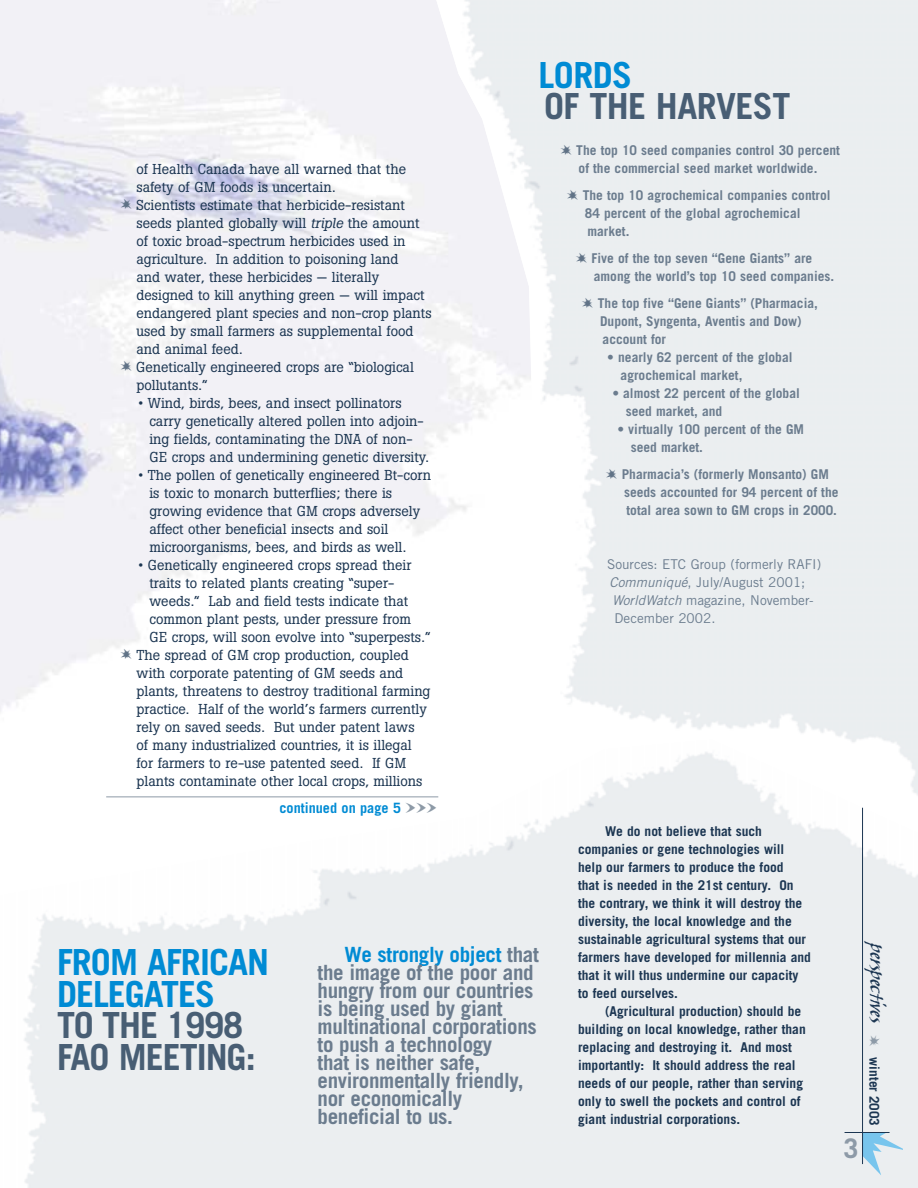
<style>
.page{position:relative;width:918px;height:1188px;background:#fff}
.page>*{position:absolute;margin:0;border:0;box-sizing:border-box;transform-origin:0 0}
.t1{font:700 36px/31.5px "Trade Gothic";letter-spacing:-.03em;color:#485e74}
.t2{font:700 36px/31.5px "Trade Gothic";letter-spacing:-.03em;color:#008bd4}
.t3{font:700 27px "Trade Gothic";color:#8d9aa7}
.t4{font:700 21px/18px "Trade Gothic";letter-spacing:-.015em;color:#6b7c8e}
.t5{font:italic 21px "Skylark ITC";color:#1c3652;scale:1.23 1}
.t6{font:14.25px/18px "Boton";color:#1c3652}
.t7{font:700 14.25px "Trade Gothic";color:#008bd4}
.t8{font:700 13.5px/18px "Trade Gothic";color:#1c3652}
.t9{font:700 13.5px/18px "Trade Gothic";color:#6b7c8e}
.t10{font:13.5px "Trade Gothic";color:#6b7c8e}
.s1{font-style:italic}
.s2{font-family:"Altemus Borders Four";font-weight:400;font-size:10.5px;color:#8d9aa7}
.s3{color:#008bd4}
.s4{font-size:19.2px}
</style>
<div class="page">
<img style="left:0;top:0;width:432px;height:712px">
<svg style="left:863px;top:1132px;width:40px;height:43px;background:#c3dfee"></svg>
<hr style="left:862px;top:808px;width:1px;height:356px;background:#1c3652">
<hr style="left:845px;top:1132px;width:45px;height:1px;background:#1c3652">
<hr style="left:106px;top:796px;width:332px;height:1px;background:#8d9aa7">
<svg style="left:870px;top:1035px;width:10px;height:11px"></svg>
<svg style="left:121px;top:199px;width:11px;height:10px"></svg>
<svg style="left:121px;top:361px;width:11px;height:10px"></svg>
<svg style="left:121px;top:649px;width:11px;height:10px"></svg>
<svg style="left:561px;top:145px;width:11px;height:10px"></svg>
<svg style="left:567px;top:190px;width:11px;height:10px"></svg>
<svg style="left:576px;top:253px;width:11px;height:10px"></svg>
<svg style="left:582px;top:298px;width:11px;height:10px"></svg>
<svg style="left:606px;top:469px;width:11px;height:10px"></svg>
<p class="t6" style="left:136px;top:161px;width:297px">of Health Canada have all warned that the safety of GM foods is uncertain.<br>Scientists estimate that herbicide-resistant seeds planted globally will <span class="s1">triple</span> the amount of toxic broad-spectrum herbicides used in agriculture. In addition to poisoning land<br>and water, these herbicides — literally designed to kill anything green — will impact endangered plant species and non-crop plants used by small farmers as supplemental food and animal feed.<br>Genetically engineered crops are “biological pollutants.”</p>
<p class="t6" style="left:149px;top:395px;width:281px;text-indent:-11px">• Wind, birds, bees, and insect pollinators carry genetically altered pollen into adjoin&shy;ing fields, contaminating the DNA of non-GE crops and undermining genetic diversity.</p>
<p class="t6" style="left:149px;top:467px;width:283px;text-indent:-11px">• The pollen of genetically engineered Bt-corn is toxic to monarch butterflies; there is growing evidence that GM crops adversely affect other beneficial insects and soil microorganisms, bees, and birds as well.</p>
<p class="t6" style="left:139px;top:557px;width:274px">• Genetically engineered crops spread their</p>
<p class="t6" style="left:149px;top:575px;width:246px">traits to related plants creating “super-</p>
<p class="t6" style="left:149px;top:593px;width:260px">weeds.” Lab and field tests indicate that</p>
<p class="t6" style="left:149px;top:611px;width:263px">common plant pests, under pressure from</p>
<p class="t6" style="left:149px;top:629px;width:282px">GE crops, will soon evolve into “superpests.”</p>
<p class="t6" style="left:136px;top:647px;width:274px">The spread of GM crop production, coupled</p>
<p class="t6" style="left:137px;top:665px;width:268px">with corporate patenting of GM seeds and</p>
<p class="t6" style="left:137px;top:683px;width:295px">plants, threatens to destroy traditional farming</p>
<p class="t6" style="left:137px;top:701px;width:292px">practice. Half of the world’s farmers currently</p>
<p class="t6" style="left:137px;top:719px;width:280px">rely on saved seeds. But under patent laws</p>
<p class="t6" style="left:137px;top:737px;width:277px">of many industrialized countries, it is illegal</p>
<p class="t6" style="left:137px;top:755px;width:271px">for farmers to re-use patented seed. If GM</p>
<p class="t6" style="left:137px;top:773px;width:287px">plants contaminate other local crops, millions</p>
<p class="t7" style="left:279px;top:803px;width:159px">continued on page 5 <span class="s2">WWW</span></p>
<h1 class="t2" style="left:539px;top:62px;width:95px">LORDS</h1>
<h1 class="t1" style="left:544px;top:94px;width:248px">OF THE HARVEST</h1>
<p class="t9" style="left:576px;top:143px;width:265px">The top 10 seed companies control 30 percent of the commercial seed market worldwide.</p>
<p class="t9" style="left:583px;top:188px;width:249px">The top 10 agrochemical companies control<br>84 percent of the global agrochemical market.</p>
<p class="t9" style="left:592px;top:251px;width:244px">Five of the top seven “Gene Giants” are among the world’s top 10 seed companies.</p>
<p class="t9" style="left:598px;top:296px;width:222px">The top five “Gene Giants” (Pharmacia,<br>Dupont, Syngenta, Aventis and Dow) account for</p>
<p class="t9" style="left:621px;top:350px;width:173px;text-indent:-13px">• nearly 62 percent of the global agrochemical market,</p>
<p class="t9" style="left:626px;top:386px;width:176px;text-indent:-13px">• almost 22 percent of the global seed market, and</p>
<p class="t9" style="left:631px;top:422px;width:175px;text-indent:-13px">• virtually 100 percent of the GM seed market.</p>
<p class="t9" style="left:622px;top:467px;width:218px">Pharmacia’s (formerly Monsanto) GM seeds accounted for 94 percent of the total area sown to GM crops in 2000.</p>
<p class="t10" style="left:607px;top:559px;width:216px">Sources: ETC Group (formerly RAFI)</p>
<p class="t10" style="left:610px;top:577px;width:197px"><span class="s1">Communiqué</span>, July/August 2001;</p>
<p class="t10" style="left:612px;top:595px;width:203px"><span class="s1">WorldWatch</span> magazine, November-</p>
<p class="t10" style="left:615px;top:613px;width:102px">December 2002.</p>
<h1 class="t2" style="left:57px;top:950px;width:214px">FROM AFRICAN<br>DELEGATES</h1>
<h1 class="t1" style="left:57px;top:1013px;width:200px">TO THE 1998<br>FAO MEETING:</h1>
<h3 class="t4" style="left:318px;top:948px;width:223px;text-indent:27px"><span class="s3">We strongly object</span> that the image of the poor and hungry from our countries is being used by giant multinational corporations to push a technology<br>that is neither safe, environmentally friendly, nor economically beneficial to us.</h3>
<p class="t8" style="left:578px;top:823px;width:234px;text-indent:27px">We do not believe that such companies or gene technologies will help our farmers to produce the food<br>that is needed in the 21st century. On the contrary, we think it will destroy the diversity, the local knowledge and the sustainable agricultural systems that our farmers have developed for millennia and that it will thus undermine our capacity to feed ourselves.</p>
<p class="t8" style="left:578px;top:1003px;width:229px;text-indent:27px">(Agricultural production) should be building on local knowledge, rather than replacing and destroying it. And most importantly: It should address the real needs of our people, rather than serving only to swell the pockets and control of giant industrial corporations.</p>
<h3 class="t5" style="left:886px;top:944px;width:68px;rotate:90deg">perspec<span class="s4">t</span>ives</h3>
<p class="t8" style="left:882px;top:1057px;width:70px;rotate:90deg">winter 2003</p>
<h2 class="t3" style="left:844px;top:1139px;width:17px">3</h2>
</div>
